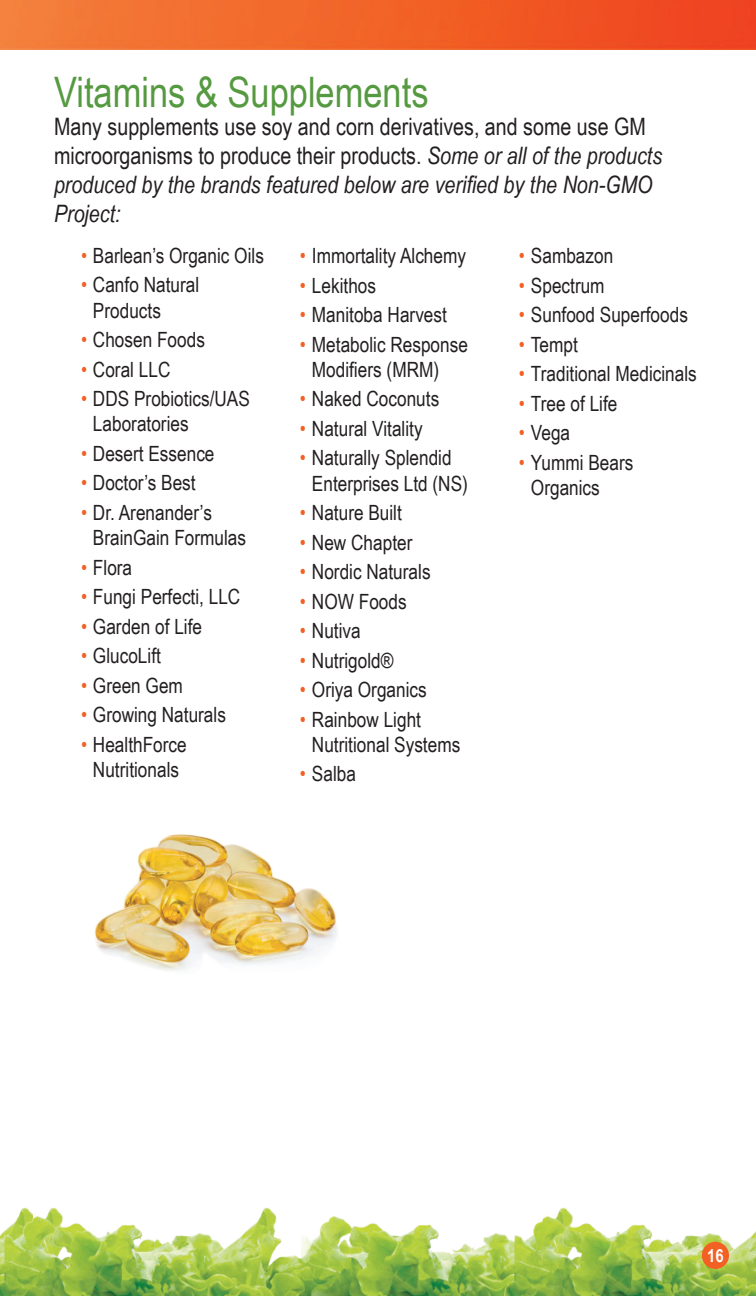
<style>
.page{position:relative;width:756px;height:1296px;background:#fff}
.page>*{position:absolute;margin:0;border:0;box-sizing:border-box;transform-origin:0 0}
.t1{font:42px "Arial Narrow";color:#559940}
.t2{font:24px/28.8px "Arial Narrow";color:#231f20}
.t3{font:21px/25.2px "Arial Narrow";color:#231f20}
.t4{font:700 18px "Arial Narrow";color:#fff}
.s1{font-style:italic}
.s2{color:#f26024}
</style>
<div class="page">
<img style="left:0;top:1207px;width:756px;height:89px">
<img style="left:0;top:0;width:756px;height:49px">
<div style="left:702px;top:1242px;width:27px;height:27px;background:#f26024;border-radius:50%"></div>
<img style="left:94px;top:834px;width:243px;height:137px">
<h1 class="t1" style="left:54px;top:61px;width:376px">Vitamins &amp; Supplements</h1>
<p class="t2" style="left:54px;top:112px;width:610px">Many supplements use soy and corn derivatives, and some use GM microorganisms to produce their products. <span class="s1">Some or all of the products produced by the brands featured below are verified by the Non-GMO Project:</span></p>
<p class="t3" style="left:81px;top:242px;width:184px"><span class="s2">•</span> Barlean’s Organic Oils</p>
<p class="t3" style="left:93px;top:272px;width:108px;text-indent:-12px"><span class="s2">•</span> Canfo Natural<br>Products</p>
<p class="t3" style="left:81px;top:326px;width:125px"><span class="s2">•</span> Chosen Foods</p>
<p class="t3" style="left:81px;top:356px;width:91px"><span class="s2">•</span> Coral LLC</p>
<p class="t3" style="left:93px;top:385px;width:158px;text-indent:-12px"><span class="s2">•</span> DDS Probiotics/UAS<br>Laboratories</p>
<p class="t3" style="left:81px;top:440px;width:135px"><span class="s2">•</span> Desert Essence</p>
<p class="t3" style="left:81px;top:470px;width:116px"><span class="s2">•</span> Doctor’s Best</p>
<p class="t3" style="left:93px;top:499px;width:155px;text-indent:-12px"><span class="s2">•</span> Dr. Arenander’s<br>BrainGain Formulas</p>
<p class="t3" style="left:81px;top:554px;width:53px"><span class="s2">•</span> Flora</p>
<p class="t3" style="left:81px;top:583px;width:161px"><span class="s2">•</span> Fungi Perfecti, LLC</p>
<p class="t3" style="left:81px;top:613px;width:123px"><span class="s2">•</span> Garden of Life</p>
<p class="t3" style="left:81px;top:643px;width:81px"><span class="s2">•</span> GlucoLift</p>
<p class="t3" style="left:81px;top:672px;width:103px"><span class="s2">•</span> Green Gem</p>
<p class="t3" style="left:81px;top:702px;width:147px"><span class="s2">•</span> Growing Naturals</p>
<p class="t3" style="left:81px;top:731px;width:107px;text-align:center"><span class="s2">•</span> HealthForce<br>Nutritionals</p>
<p class="t3" style="left:300px;top:242px;width:168px"><span class="s2">•</span> Immortality Alchemy</p>
<p class="t3" style="left:300px;top:272px;width:78px"><span class="s2">•</span> Lekithos</p>
<p class="t3" style="left:300px;top:301px;width:148px"><span class="s2">•</span> Manitoba Harvest</p>
<p class="t3" style="left:312px;top:331px;width:158px;text-indent:-12px"><span class="s2">•</span> Metabolic Response<br>Modifiers (MRM)</p>
<p class="t3" style="left:300px;top:386px;width:141px"><span class="s2">•</span> Naked Coconuts</p>
<p class="t3" style="left:300px;top:415px;width:124px"><span class="s2">•</span> Natural Vitality</p>
<p class="t3" style="left:312px;top:445px;width:157px;text-indent:-12px"><span class="s2">•</span> Naturally Splendid<br>Enterprises Ltd (NS)</p>
<p class="t3" style="left:300px;top:499px;width:103px"><span class="s2">•</span> Nature Built</p>
<p class="t3" style="left:300px;top:529px;width:114px"><span class="s2">•</span> New Chapter</p>
<p class="t3" style="left:300px;top:558px;width:132px"><span class="s2">•</span> Nordic Naturals</p>
<p class="t3" style="left:300px;top:588px;width:108px"><span class="s2">•</span> NOW Foods</p>
<p class="t3" style="left:300px;top:617px;width:62px"><span class="s2">•</span> Nutiva</p>
<p class="t3" style="left:300px;top:647px;width:95px"><span class="s2">•</span> Nutrigold®</p>
<p class="t3" style="left:300px;top:676px;width:128px"><span class="s2">•</span> Oriya Organics</p>
<p class="t3" style="left:312px;top:706px;width:150px;text-indent:-12px"><span class="s2">•</span> Rainbow Light<br>Nutritional Systems</p>
<p class="t3" style="left:300px;top:761px;width:58px"><span class="s2">•</span> Salba</p>
<p class="t3" style="left:519px;top:242px;width:96px"><span class="s2">•</span> Sambazon</p>
<p class="t3" style="left:519px;top:272px;width:87px"><span class="s2">•</span> Spectrum</p>
<p class="t3" style="left:519px;top:301px;width:171px"><span class="s2">•</span> Sunfood Superfoods</p>
<p class="t3" style="left:519px;top:331px;width:60px"><span class="s2">•</span> Tempt</p>
<p class="t3" style="left:519px;top:360px;width:179px"><span class="s2">•</span> Traditional Medicinals</p>
<p class="t3" style="left:519px;top:390px;width:100px"><span class="s2">•</span> Tree of Life</p>
<p class="t3" style="left:519px;top:419px;width:53px"><span class="s2">•</span> Vega</p>
<p class="t3" style="left:531px;top:449px;width:104px;text-indent:-12px"><span class="s2">•</span> Yummi Bears<br>Organics</p>
<p class="t4" style="left:707px;top:1242px;width:18px">16</p>
</div>
